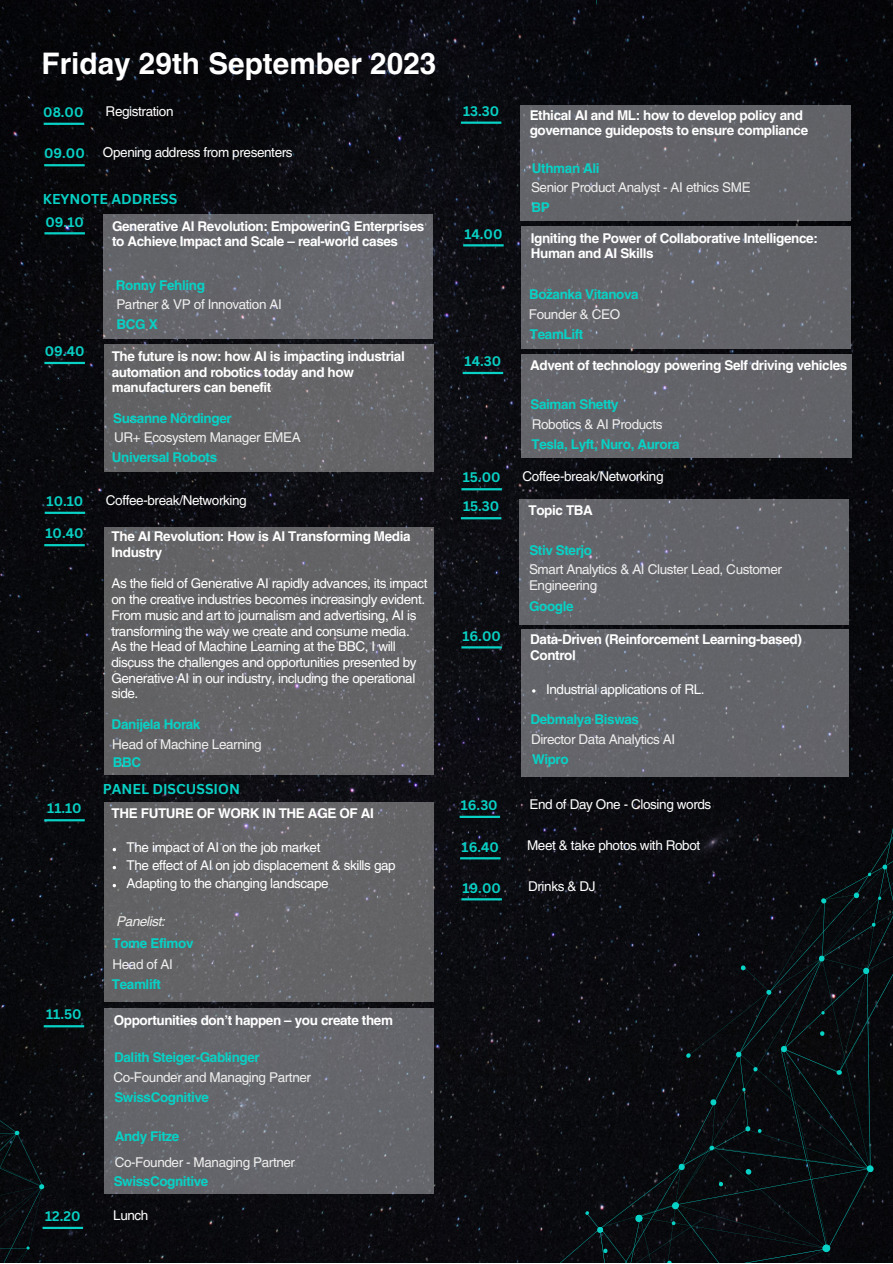
<style>
.page{position:relative;width:893px;height:1264px;background:#fff}
.page>*{position:absolute;margin:0;border:0;box-sizing:border-box;transform-origin:0 0}
.t1{font:700 29.7px "Helvetica LT Pro";color:#fff}
.t2{font:700 13.95px "Canva Sans";color:#08d1c5}
.t3{font:13.5px "Helvetica LT Pro";letter-spacing:-.03em;color:#fff}
.t4{font:700 13.5px/15.8px "Helvetica LT Pro";letter-spacing:-.03em;color:#fff}
.t5{font:13.5px/15.8px "Helvetica LT Pro";letter-spacing:-.03em;color:#f0efee}
.t6{font:700 13.5px "Helvetica LT Pro";letter-spacing:-.03em;color:#08d1c5}
.t7{font:700 13.5px "Canva Sans";color:#08d1c5}
.t8{font:italic 13.5px "Helvetica LT Pro";letter-spacing:-.03em;color:#f0efee}
</style>
<div class="page">
<img style="left:0;top:0;width:892px;height:1262px">
<hr style="left:44px;top:123px;width:40px;height:2px;background:#08d1c5">
<hr style="left:44px;top:164px;width:41px;height:2px;background:#08d1c5">
<hr style="left:44px;top:232px;width:41px;height:2px;background:#08d1c5">
<div style="left:103px;top:214px;width:329px;height:124px;background:#65666b"></div>
<div style="left:520px;top:105px;width:330px;height:115px;background:#626368"></div>
<div style="left:104px;top:344px;width:330px;height:128px;background:#636365"></div>
<hr style="left:44px;top:362px;width:41px;height:2px;background:#08d1c5">
<hr style="left:45px;top:511px;width:40px;height:3px;background:#08d1c5">
<div style="left:104px;top:526px;width:330px;height:248px;background:#646366"></div>
<hr style="left:44px;top:544px;width:41px;height:2px;background:#08d1c5">
<div style="left:104px;top:801px;width:330px;height:200px;background:#646366"></div>
<hr style="left:44px;top:819px;width:41px;height:2px;background:#08d1c5">
<svg style="left:146px;top:967px;width:31px;height:295px;fill:#0b0c10"></svg>
<svg style="left:0;top:948px;width:146px;height:314px;background:#101215"></svg>
<hr style="left:43px;top:1226px;width:40px;height:2px;background:#08d1c5">
<hr style="left:463px;top:244px;width:40px;height:2px;background:#08d1c5">
<div style="left:521px;top:226px;width:329px;height:122px;background:#636468"></div>
<hr style="left:462px;top:372px;width:41px;height:2px;background:#08d1c5">
<div style="left:521px;top:354px;width:330px;height:103px;background:#636469"></div>
<hr style="left:461px;top:488px;width:41px;height:2px;background:#08d1c5">
<hr style="left:461px;top:517px;width:40px;height:2px;background:#08d1c5">
<div style="left:519px;top:499px;width:329px;height:125px;background:#636469"></div>
<div style="left:520px;top:629px;width:328px;height:148px;background:#636469"></div>
<hr style="left:461px;top:646px;width:41px;height:2px;background:#08d1c5">
<hr style="left:461px;top:121px;width:40px;height:3px;background:#08d1c5">
<svg style="left:383px;top:749px;width:90px;height:513px;fill:#5f6062"></svg>
<svg style="left:473px;top:747px;width:419px;height:89px"></svg>
<div style="left:558px;top:800px;width:182px;height:36px;background:#0a0b0f"></div>
<div style="left:740px;top:782px;width:152px;height:34px;background:#09090d"></div>
<div style="left:675px;top:816px;width:217px;height:20px;background:#090a0e"></div>
<svg style="left:442px;top:836px;width:451px;height:427px;background:#0a0d11"></svg>
<div style="left:555px;top:0;width:337px;height:28px;background:#06060b"></div>
<div style="left:105px;top:1008px;width:328px;height:185px;background:#65656b"></div>
<hr style="left:44px;top:1025px;width:40px;height:2px;background:#08d1c5">
<p class="t1" style="left:41px;top:53px;width:396px">Friday 29th September 2023</p>
<p class="t7" style="left:43px;top:103px;width:42px">08.00</p>
<p class="t3" style="left:106px;top:107px;width:69px">Registration</p>
<p class="t7" style="left:44px;top:144px;width:42px">09.00</p>
<p class="t3" style="left:103px;top:148px;width:191px">Opening address from presenters</p>
<p class="t2" style="left:43px;top:189px;width:136px">KEYNOTE ADDRESS</p>
<p class="t7" style="left:45px;top:212px;width:40px">09.10</p>
<p class="t4" style="left:112px;top:219px;width:314px">Generative AI Revolution: EmpowerinG Enterprises to Achieve Impact and Scale – real-world cases</p>
<p class="t6" style="left:116px;top:280px;width:91px">Ronny Fehling</p>
<p class="t5" style="left:116px;top:298px;width:167px">Partner &amp; VP of Innovation AI</p>
<p class="t6" style="left:116px;top:319px;width:43px">BCG X</p>
<p class="t7" style="left:45px;top:342px;width:41px">09.40</p>
<p class="t4" style="left:112px;top:349px;width:294px">The future is now: how AI is impacting industrial automation and robotics today and how manufacturers can benefit</p>
<p class="t6" style="left:113px;top:413px;width:120px">Susanne Nördinger</p>
<p class="t5" style="left:114px;top:431px;width:188px">UR+ Ecosystem Manager EMEA</p>
<p class="t6" style="left:112px;top:452px;width:107px">Universal Robots</p>
<p class="t7" style="left:47px;top:491px;width:38px">10.10</p>
<p class="t7" style="left:45px;top:524px;width:39px">10.40</p>
<p class="t4" style="left:112px;top:529px;width:300px">The AI Revolution: How is AI Transforming Media</p>
<p class="t4" style="left:112px;top:545px;width:52px">Industry</p>
<p class="t3" style="left:106px;top:495px;width:142px">Coffee-break/Networking</p>
<p class="t3" style="left:111px;top:578px;width:317px">As the field of Generative AI rapidly advances, its impact</p>
<p class="t3" style="left:111px;top:594px;width:315px">on the creative industries becomes increasingly evident.</p>
<p class="t3" style="left:111px;top:610px;width:306px">From music and art to journalism and advertising, AI is</p>
<p class="t3" style="left:111px;top:626px;width:300px">transforming the way we create and consume media.</p>
<p class="t3" style="left:111px;top:641px;width:286px">As the Head of Machine Learning at the BBC, I will</p>
<p class="t3" style="left:111px;top:657px;width:307px">discuss the challenges and opportunities presented by</p>
<p class="t3" style="left:111px;top:673px;width:305px">Generative AI in our industry, including the operational</p>
<p class="t3" style="left:111px;top:688px;width:28px">side.</p>
<p class="t6" style="left:112px;top:719px;width:90px">Danijela Horak</p>
<p class="t5" style="left:112px;top:737px;width:151px">Head of Machine Learning</p>
<p class="t6" style="left:113px;top:757px;width:30px">BBC</p>
<p class="t2" style="left:103px;top:779px;width:139px">PANEL DISCUSSION</p>
<p class="t7" style="left:47px;top:799px;width:36px">11.10</p>
<p class="t4" style="left:112px;top:806px;width:264px">THE FUTURE OF WORK IN THE AGE OF AI</p>
<p class="t3" style="left:127px;top:842px;width:195px">The impact of AI on the job market</p>
<p class="t3" style="left:127px;top:860px;width:271px">The effect of AI on job displacement &amp; skills gap</p>
<p class="t3" style="left:127px;top:878px;width:203px">Adapting to the changing landscape</p>
<p class="t8" style="left:116px;top:916px;width:50px">Panelist:</p>
<p class="t7" style="left:46px;top:1005px;width:37px">11.50</p>
<p class="t6" style="left:112px;top:938px;width:82px">Tome Efimov</p>
<p class="t5" style="left:112px;top:957px;width:62px">Head of AI</p>
<p class="t6" style="left:112px;top:979px;width:51px">Teamlift</p>
<p class="t4" style="left:114px;top:1013px;width:281px">Opportunities don’t happen – you create them</p>
<p class="t6" style="left:114px;top:1052px;width:147px">Dalith Steiger-Gablinger</p>
<p class="t5" style="left:113px;top:1070px;width:199px">Co-Founder and Managing Partner</p>
<p class="t6" style="left:114px;top:1092px;width:96px">SwissCognitive</p>
<p class="t6" style="left:115px;top:1131px;width:66px">Andy Fitze</p>
<p class="t5" style="left:115px;top:1155px;width:182px">Co-Founder - Managing Partner</p>
<p class="t6" style="left:114px;top:1176px;width:96px">SwissCognitive</p>
<p class="t7" style="left:45px;top:1206px;width:37px">12.20</p>
<p class="t3" style="left:113px;top:1210px;width:37px">Lunch</p>
<p class="t7" style="left:463px;top:101px;width:38px">13.30</p>
<p class="t4" style="left:529px;top:108px;width:275px">Ethical AI and ML: how to develop policy and</p>
<p class="t4" style="left:529px;top:124px;width:280px">governance guideposts to ensure compliance</p>
<p class="t6" style="left:532px;top:163px;width:69px">Uthman Ali</p>
<p class="t5" style="left:531px;top:181px;width:221px">Senior Product Analyst - AI ethics SME</p>
<p class="t6" style="left:531px;top:202px;width:20px">BP</p>
<p class="t7" style="left:464px;top:224px;width:39px">14.00</p>
<p class="t4" style="left:530px;top:231px;width:288px">Igniting the Power of Collaborative Intelligence:<br>Human and AI Skills</p>
<p class="t6" style="left:529px;top:289px;width:111px">Božanka Vitanova</p>
<p class="t5" style="left:529px;top:308px;width:93px">Founder &amp; CEO</p>
<p class="t6" style="left:530px;top:329px;width:55px">TeamLift</p>
<p class="t7" style="left:464px;top:352px;width:38px">14.30</p>
<p class="t4" style="left:530px;top:359px;width:318px">Advent of technology powering Self driving vehicles</p>
<p class="t6" style="left:530px;top:400px;width:90px">Saiman Shetty</p>
<p class="t5" style="left:531px;top:418px;width:132px">Robotics &amp; AI Products</p>
<p class="t6" style="left:531px;top:439px;width:150px">Tesla, Lyft, Nuro, Aurora</p>
<p class="t3" style="left:522px;top:471px;width:142px">Coffee-break/Networking</p>
<p class="t7" style="left:462px;top:468px;width:39px">15.00</p>
<p class="t7" style="left:463px;top:497px;width:38px">15.30</p>
<p class="t4" style="left:528px;top:504px;width:66px">Topic TBA</p>
<p class="t6" style="left:529px;top:545px;width:64px">Stiv Sterjo</p>
<p class="t5" style="left:529px;top:563px;width:254px">Smart Analytics &amp; AI Cluster Lead, Customer<br>Engineering</p>
<p class="t6" style="left:529px;top:601px;width:46px">Google</p>
<p class="t7" style="left:462px;top:626px;width:40px">16.00</p>
<p class="t4" style="left:530px;top:633px;width:273px">Data-Driven (Reinforcement Learning-based)<br>Control</p>
<p class="t3" style="left:546px;top:684px;width:160px">Industrial applications of RL.</p>
<p class="t6" style="left:530px;top:714px;width:110px">Debmalya Biswas</p>
<p class="t5" style="left:531px;top:732px;width:146px">Director Data Analytics AI</p>
<p class="t6" style="left:532px;top:754px;width:38px">Wipro</p>
<p class="t7" style="left:460px;top:795px;width:38px">16.30</p>
<p class="t3" style="left:529px;top:799px;width:183px">End of Day One - Closing words</p>
<p class="t7" style="left:461px;top:837px;width:39px">16.40</p>
<p class="t3" style="left:527px;top:840px;width:175px">Meet &amp; take photos with Robot</p>
<p class="t7" style="left:462px;top:878px;width:40px">19.00</p>
<p class="t3" style="left:528px;top:881px;width:69px">Drinks &amp; DJ</p>
</div>
